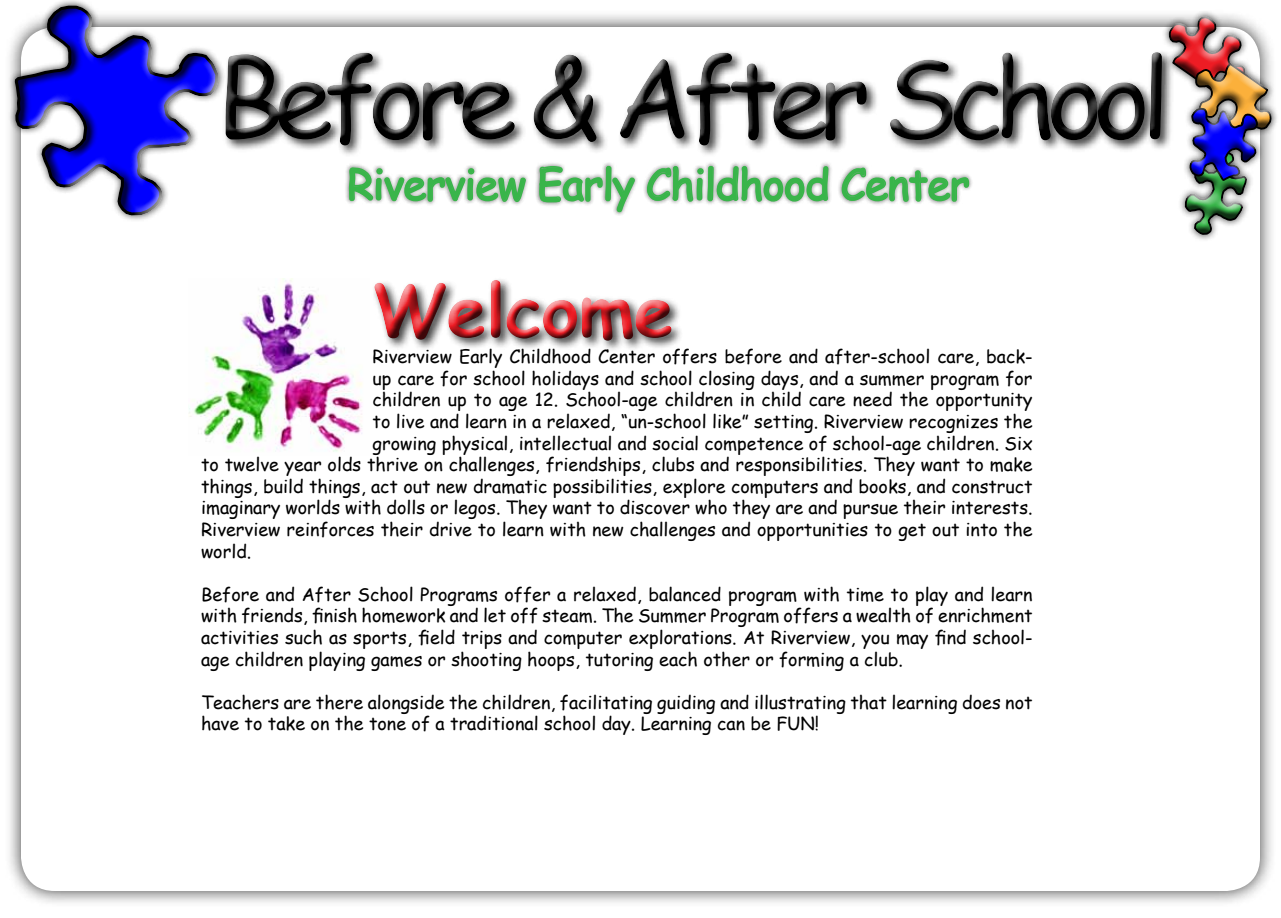
<style>
.page{position:relative;width:1281px;height:918px;background:#fff}
.page>*{position:absolute;margin:0;border:0;box-sizing:border-box;transform-origin:0 0}
.t1{font:700 72px "Comic Sans MS";letter-spacing:-.01em;color:#ed1c24}
.t2{font:42px "Comic Sans MS";letter-spacing:-.02em;color:#39b54a}
.t3{font:18px/21.6px "Comic Sans MS";color:#000;text-align:justify}
</style>
<div class="page">
<div style="left:3px;top:10px;width:1273px;height:897px;background:#000;opacity:.75"></div>
<div style="left:21px;top:27px;width:1239px;height:864px;background:#fff;border-radius:34px"></div>
<div style="left:375px;top:275px;width:308px;height:77px;background:#000;opacity:.75"></div>
<div style="left:218px;top:47px;width:955px;height:109px;background:#000;opacity:.75"></div>
<svg style="left:1083px;top:10px;width:194px;height:237px"></svg>
<div style="left:339px;top:155px;width:639px;height:65px;background:#fff"></div>
<svg style="left:348px;top:166px;width:179px;height:37px"></svg>
<svg style="left:538px;top:165px;width:98px;height:48px"></svg>
<svg style="left:646px;top:165px;width:183px;height:40px"></svg>
<svg style="left:841px;top:167px;width:129px;height:36px"></svg>
<svg style="left:3px;top:10px;width:261px;height:239px"></svg>
<svg style="left:3px;top:0;width:258px;height:245px"></svg>
<img style="left:189px;top:279px;width:173px;height:173px">
<h2 class="t2" style="left:347px;top:153px;width:624px">Riverview Early Childhood Center</h2>
<h1 class="t1" style="left:373px;top:257px;width:303px">Welcome</h1>
<p class="t3" style="left:373px;top:345px;width:662px">Riverview Early Childhood Center offers before and after-school care, back-</p>
<p class="t3" style="left:373px;top:367px;width:662px">up care for school holidays and school closing days, and a summer program for</p>
<p class="t3" style="left:373px;top:389px;width:662px">children up to age 12. School-age children in child care need the opportunity</p>
<p class="t3" style="left:373px;top:410px;width:662px">to live and learn in a relaxed, “un-school like” setting. Riverview recognizes the</p>
<p class="t3" style="left:373px;top:432px;width:662px">growing physical, intellectual and social competence of school-age children. Six</p>
<p class="t3" style="left:201px;top:453px;width:833px">to twelve year olds thrive on challenges, friendships, clubs and responsibilities. They want to make</p>
<p class="t3" style="left:201px;top:475px;width:833px">things, build things, act out new dramatic possibilities, explore computers and books, and construct</p>
<p class="t3" style="left:201px;top:497px;width:833px">imaginary worlds with dolls or legos. They want to discover who they are and pursue their interests.</p>
<p class="t3" style="left:201px;top:518px;width:833px">Riverview reinforces their drive to learn with new challenges and opportunities to get out into the</p>
<p class="t3" style="left:201px;top:540px;width:52px">world.</p>
<p class="t3" style="left:201px;top:583px;width:833px">Before and After School Programs offer a relaxed, balanced program with time to play and learn with friends, finish homework and let off steam. The Summer Program offers a wealth of enrichment activities such as sports, field trips and computer explorations. At Riverview, you may find school&shy;age children playing games or shooting hoops, tutoring each other or forming a club.</p>
<p class="t3" style="left:201px;top:691px;width:833px">Teachers are there alongside the children, facilitating guiding and illustrating that learning does not have to take on the tone of a traditional school day. Learning can be FUN!</p>
</div>
